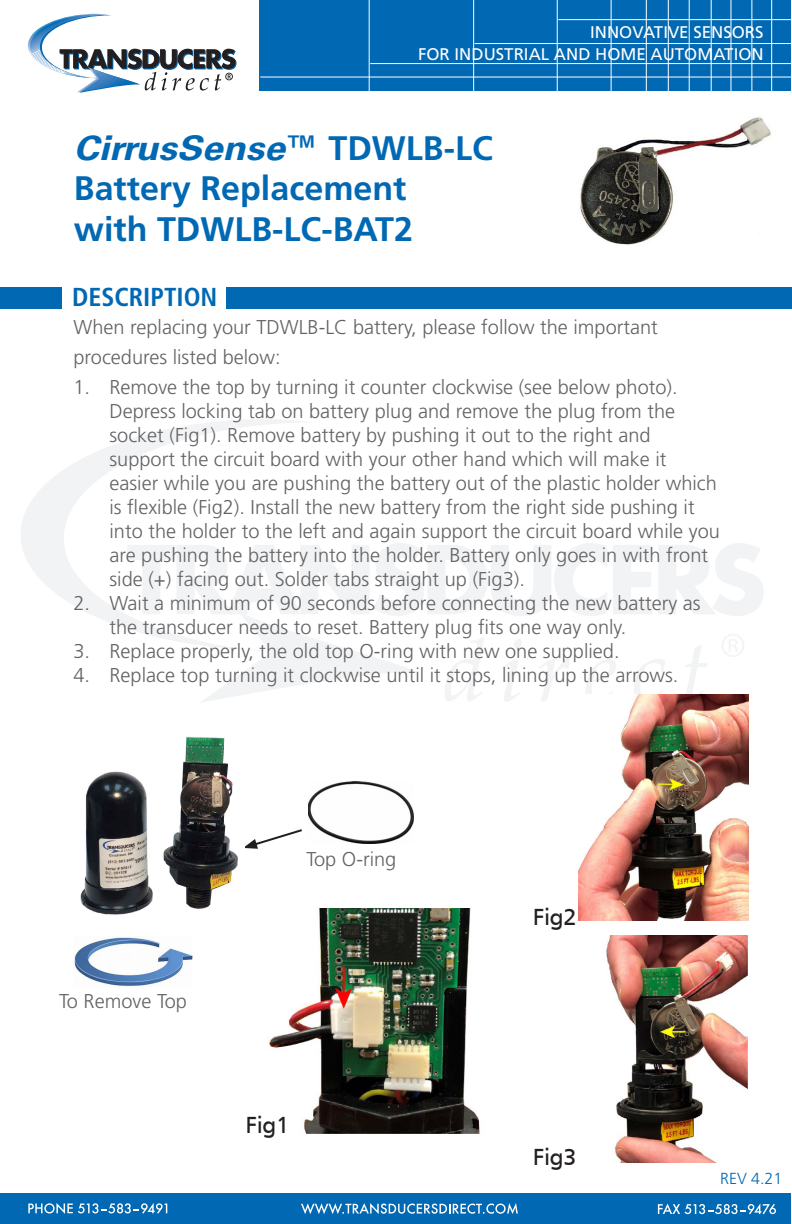
<style>
.page{position:relative;width:792px;height:1224px;background:#fff}
.page>*{position:absolute;margin:0;border:0;box-sizing:border-box;transform-origin:0 0}
.t1{font:700 34px "Frutiger LT Std";color:#0168b3}
.t2{font:italic 700 34px "Univers LT Std";color:#0168b3;scale:1.1 1}
.t3{font:700 condensed 26px "Frutiger LT Std";color:#0168b3}
.t4{font:24px "Frutiger";color:#231f20}
.t5{font:300 20px/24px "Frutiger LT Std";color:#636366}
.t6{font:16.8px/22px "Frutiger LT Std";color:#fff;text-align:right}
.t7{font:300 16px "Frutiger LT Std";color:#0168b3}
.s1{font-style:normal}
.s2{font-family:"Frutiger LT Std";font-style:normal}
</style>
<div class="page">
<div style="left:259px;top:0;width:532px;height:91px;background:#0168b3"></div>
<hr style="left:260px;top:77px;width:531px;height:1px;background:#fff">
<hr style="left:370px;top:63px;width:421px;height:1px;background:#fff">
<hr style="left:475px;top:43px;width:316px;height:1px;background:#fff">
<hr style="left:558px;top:19px;width:233px;height:1px;background:#fff">
<hr style="left:771px;top:0;width:1px;height:106px;background:#fff">
<hr style="left:751px;top:0;width:1px;height:106px;background:#fff">
<hr style="left:730px;top:0;width:1px;height:106px;background:#fff">
<hr style="left:711px;top:0;width:1px;height:106px;background:#fff">
<hr style="left:689px;top:0;width:1px;height:106px;background:#fff">
<hr style="left:668px;top:0;width:1px;height:106px;background:#fff">
<hr style="left:646px;top:0;width:1px;height:106px;background:#fff">
<hr style="left:611px;top:0;width:1px;height:108px;background:#fff">
<hr style="left:557px;top:0;width:1px;height:107px;background:#fff">
<hr style="left:473px;top:0;width:1px;height:109px;background:#fff">
<hr style="left:369px;top:0;width:1px;height:110px;background:#fff">
<svg style="left:28px;top:14px;width:209px;height:79px"></svg>
<div style="left:0;top:1194px;width:791px;height:30px;background:#0168b3"></div>
<svg style="left:28px;top:1203px;width:139px;height:11px"></svg>
<svg style="left:301px;top:1203px;width:217px;height:11px"></svg>
<svg style="left:658px;top:1203px;width:118px;height:11px"></svg>
<svg style="left:452px;top:543px;width:155px;height:73px"></svg>
<svg style="left:613px;top:545px;width:39px;height:69px"></svg>
<svg style="left:659px;top:543px;width:104px;height:73px"></svg>
<svg style="left:21px;top:419px;width:431px;height:283px"></svg>
<svg style="left:444px;top:637px;width:40px;height:65px"></svg>
<svg style="left:503px;top:639px;width:19px;height:62px"></svg>
<svg style="left:539px;top:659px;width:31px;height:42px"></svg>
<svg style="left:586px;top:659px;width:30px;height:35px"></svg>
<svg style="left:634px;top:659px;width:31px;height:35px"></svg>
<svg style="left:685px;top:645px;width:22px;height:49px"></svg>
<img style="left:606px;top:936px;width:142px;height:226px">
<img style="left:580px;top:117px;width:191px;height:128px">
<div style="left:0;top:287px;width:62px;height:22px;background:#0168b3"></div>
<div style="left:226px;top:287px;width:566px;height:22px;background:#0168b3"></div>
<img style="left:74px;top:937px;width:119px;height:49px">
<img style="left:308px;top:781px;width:106px;height:62px">
<svg style="left:245px;top:829px;width:57px;height:20px"></svg>
<img style="left:80px;top:736px;width:158px;height:179px">
<img style="left:269px;top:908px;width:211px;height:226px">
<img style="left:578px;top:694px;width:170px;height:227px">
<p class="t6" style="left:418px;top:21px;width:347px">INNOVATIVE SENSORS<br>FOR INDUSTRIAL AND HOME AUTOMATION</p>
<p class="t2" style="left:74px;top:128px;width:382px">CirrusSense<span class="s1">™</span> <span class="s2">TDWLB-LC</span></p>
<p class="t1" style="left:74px;top:169px;width:334px">Battery Replacement</p>
<p class="t1" style="left:74px;top:209px;width:341px">with TDWLB-LC-BAT2</p>
<p class="t3" style="left:72px;top:282px;width:147px">DESCRIPTION</p>
<p class="t5" style="left:73px;top:313px;width:586px;line-height:30px">When replacing your TDWLB-LC battery, please follow the important procedures listed below:</p>
<p class="t5" style="left:109px;top:376px;width:612px;text-indent:-36px">1. Remove the top by turning it counter clockwise (see below photo).<br>Depress locking tab on battery plug and remove the plug from the socket (Fig1). Remove battery by pushing it out to the right and support the circuit board with your other hand which will make it easier while you are pushing the battery out of the plastic holder which is flexible (Fig2). Install the new battery from the right side pushing it into the holder to the left and again support the circuit board while you are pushing the battery into the holder. Battery only goes in with front side (+) facing out. Solder tabs straight up (Fig3).</p>
<p class="t5" style="left:109px;top:592px;width:593px;text-indent:-36px">2. Wait a minimum of 90 seconds before connecting the new battery as the transducer needs to reset. Battery plug fits one way only.</p>
<p class="t5" style="left:73px;top:640px;width:548px">3. Replace properly, the old top O-ring with new one supplied.</p>
<p class="t5" style="left:73px;top:664px;width:606px">4. Replace top turning it clockwise until it stops, lining up the arrows.</p>
<p class="t5" style="left:59px;top:990px;width:129px">To Remove Top</p>
<p class="t5" style="left:306px;top:847px;width:92px">Top O-ring</p>
<p class="t4" style="left:246px;top:1111px;width:45px">Fig1</p>
<p class="t4" style="left:533px;top:903px;width:45px">Fig2</p>
<p class="t4" style="left:533px;top:1144px;width:45px">Fig3</p>
<p class="t7" style="left:720px;top:1170px;width:64px">REV 4.21</p>
</div>
